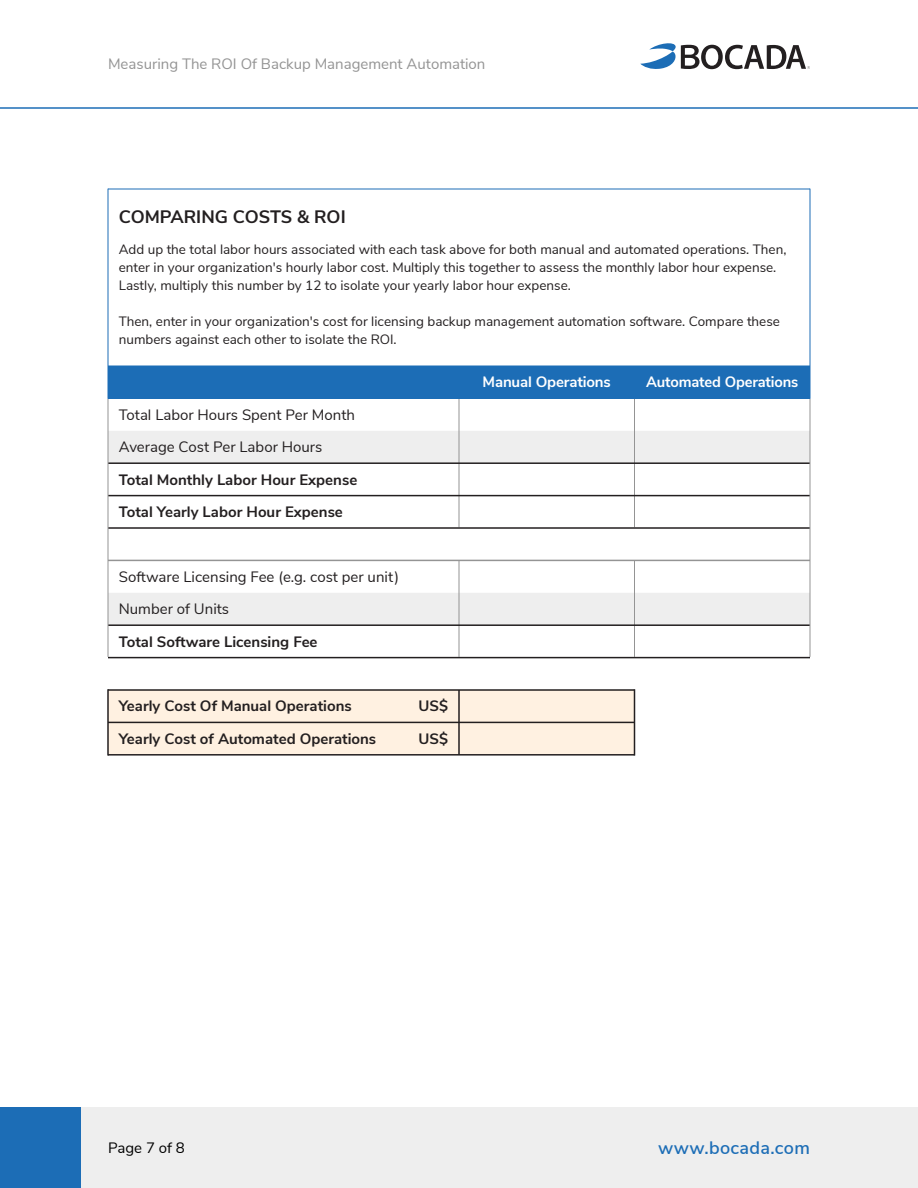
<style>
.page{position:relative;width:918px;height:1188px;background:#fff}
.page>*{position:absolute;margin:0;border:0;box-sizing:border-box;transform-origin:0 0}
.t1{font:700 18px "Nunito Sans";color:#231f20}
.t2{font:600 18px "Nunito Sans";letter-spacing:.02em;color:#1c6db6}
.t3{font:700 15px/32.4px "Nunito Sans";color:#231f20}
.t4{font:15px/32.4px "Nunito Sans";color:#231f20}
.t5{font:15px "Nunito Sans";color:#949494}
.t6{font:700 15px "Nunito Sans";letter-spacing:-.01em;color:#fff}
.t7{font:15px "Nunito Sans";color:#000}
.t8{font:13.5px/18px "Nunito Sans";color:#231f20}
</style>
<div class="page">
<div style="left:0;top:1107px;width:918px;height:81px;background:#eee"></div>
<div style="left:0;top:1107px;width:81px;height:81px;background:#1c6db6"></div>
<hr style="left:0;top:107px;width:918px;height:2px;background:#1c6db6">
<svg style="left:640px;top:43px;width:170px;height:27px"></svg>
<svg style="left:108px;top:190px;width:702px;height:565px"></svg>
<div style="left:108px;top:366px;width:702px;height:32px;background:#1c6db6"></div>
<svg style="left:109px;top:431px;width:701px;height:193px"></svg>
<div style="left:109px;top:691px;width:525px;height:63px;background:#fff1e1"></div>
<hr style="left:108px;top:399px;width:1px;height:258px;background:#949494">
<hr style="left:459px;top:399px;width:1px;height:128px;background:#949494">
<hr style="left:634px;top:399px;width:1px;height:128px;background:#949494">
<hr style="left:810px;top:399px;width:1px;height:258px;background:#949494">
<hr style="left:459px;top:560px;width:1px;height:97px;background:#949494">
<hr style="left:634px;top:560px;width:1px;height:97px;background:#949494">
<hr style="left:107px;top:689px;width:2px;height:67px;background:#231f20">
<hr style="left:634px;top:689px;width:1px;height:67px;background:#231f20">
<hr style="left:458px;top:690px;width:2px;height:65px;background:#231f20">
<hr style="left:108px;top:189px;width:1px;height:210px;background:#1c6db6">
<hr style="left:810px;top:189px;width:1px;height:210px;background:#1c6db6">
<hr style="left:108px;top:560px;width:702px;height:1px;background:#949494">
<hr style="left:108px;top:462px;width:702px;height:2px;background:#231f20">
<hr style="left:108px;top:495px;width:702px;height:1px;background:#231f20">
<hr style="left:108px;top:527px;width:702px;height:2px;background:#231f20">
<hr style="left:108px;top:624px;width:702px;height:2px;background:#231f20">
<hr style="left:108px;top:657px;width:702px;height:1px;background:#231f20">
<hr style="left:108px;top:689px;width:526px;height:2px;background:#231f20">
<hr style="left:108px;top:722px;width:526px;height:1px;background:#231f20">
<hr style="left:108px;top:754px;width:526px;height:2px;background:#231f20">
<hr style="left:108px;top:189px;width:702px;height:1px;background:#1c6db6">
<hr style="left:108px;top:398px;width:702px;height:1px;background:#1c6db6">
<p class="t5" style="left:108px;top:54px;width:379px">Measuring The ROI Of Backup Management Automation</p>
<h1 class="t1" style="left:119px;top:205px;width:228px">COMPARING COSTS &amp; ROI</h1>
<p class="t8" style="left:119px;top:241px;width:669px">Add up the total labor hours associated with each task above for both manual and automated operations. Then, enter in your organization's hourly labor cost. Multiply this together to assess the monthly labor hour expense.<br>Lastly, multiply this number by 12 to isolate your yearly labor hour expense.</p>
<p class="t8" style="left:119px;top:313px;width:663px">Then, enter in your organization's cost for licensing backup management automation software. Compare these numbers against each other to isolate the ROI.</p>
<p class="t6" style="left:483px;top:372px;width:130px">Manual Operations</p>
<p class="t6" style="left:646px;top:372px;width:154px">Automated Operations</p>
<p class="t4" style="left:119px;top:399px;width:238px">Total Labor Hours Spent Per Month<br>Average Cost Per Labor Hours</p>
<p class="t3" style="left:119px;top:464px;width:240px">Total Monthly Labor Hour Expense<br>Total Yearly Labor Hour Expense</p>
<p class="t4" style="left:119px;top:561px;width:282px">Software Licensing Fee (e.g. cost per unit)<br>Number of Units</p>
<p class="t3" style="left:119px;top:626px;width:200px">Total Software Licensing Fee</p>
<p class="t3" style="left:119px;top:690px;width:234px">Yearly Cost Of Manual Operations</p>
<p class="t3" style="left:419px;top:690px;width:31px">US$</p>
<p class="t3" style="left:119px;top:723px;width:259px">Yearly Cost of Automated Operations</p>
<p class="t3" style="left:419px;top:723px;width:31px">US$</p>
<p class="t7" style="left:108px;top:1138px;width:78px">Page 7 of 8</p>
<h1 class="t2" style="left:658px;top:1136px;width:153px">www.bocada.com</h1>
</div>
